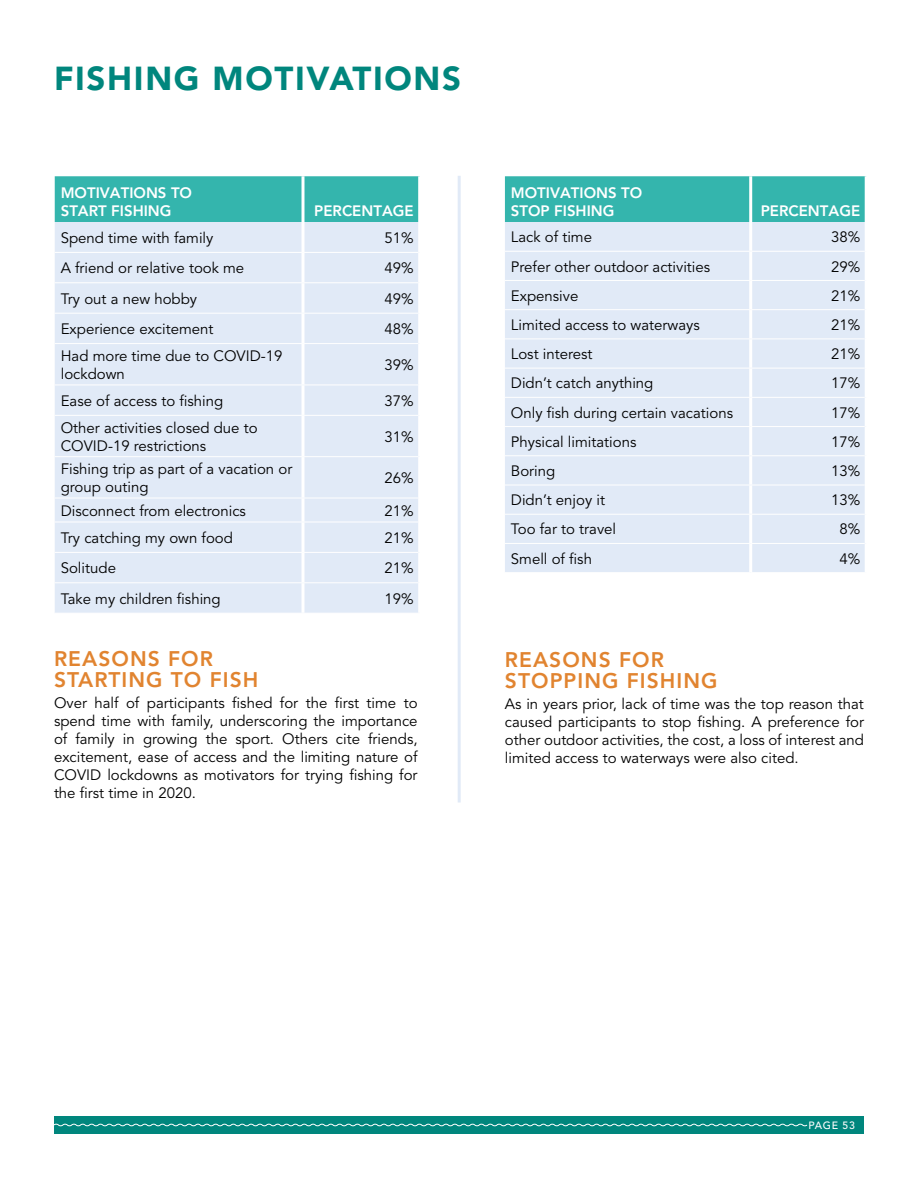
<style>
.page{position:relative;width:918px;height:1188px;background:#fff}
.page>*{position:absolute;margin:0;border:0;box-sizing:border-box;transform-origin:0 0}
.t1{font:900 33px "Avenir LT Std";letter-spacing:.05em;color:#00867d}
.t2{font:800 21px/21px "Avenir LT Std";letter-spacing:.05em;color:#e18430}
.t3{font:15px/18px "Avenir LT Std";color:#000}
.t4{font:800 15px/18px "Avenir LT Std";color:#fff}
.t5{font:500 10.5px "Avenir LT Std";letter-spacing:.07em;color:#fff}
</style>
<div class="page">
<div style="left:54px;top:1116px;width:810px;height:18px;background:#00867d"></div>
<svg style="left:54px;top:1123px;width:754px;height:4px"></svg>
<div style="left:55px;top:176px;width:363px;height:46px;background:#34b5ad"></div>
<div style="left:55px;top:222px;width:363px;height:391px;background:#e1eaf7"></div>
<div style="left:55px;top:253px;width:363px;height:29px;background:#e1eaf7"></div>
<hr style="left:302px;top:222px;width:2px;height:30px;background:#fff">
<hr style="left:302px;top:253px;width:2px;height:29px;background:#fff">
<hr style="left:302px;top:283px;width:2px;height:30px;background:#fff">
<hr style="left:55px;top:252px;width:248px;height:1px;background:#fff">
<hr style="left:303px;top:252px;width:115px;height:1px;background:#fff">
<hr style="left:55px;top:282px;width:248px;height:1px;background:#fff">
<hr style="left:303px;top:282px;width:115px;height:1px;background:#fff">
<hr style="left:302px;top:176px;width:2px;height:46px;background:#fff">
<hr style="left:55px;top:313px;width:248px;height:1px;background:#fff">
<hr style="left:303px;top:313px;width:115px;height:1px;background:#fff">
<hr style="left:302px;top:314px;width:2px;height:29px;background:#fff">
<hr style="left:302px;top:344px;width:2px;height:41px;background:#fff">
<hr style="left:302px;top:385px;width:2px;height:30px;background:#fff">
<hr style="left:302px;top:416px;width:2px;height:40px;background:#fff">
<hr style="left:302px;top:457px;width:2px;height:41px;background:#fff">
<hr style="left:302px;top:498px;width:2px;height:24px;background:#fff">
<hr style="left:302px;top:522px;width:2px;height:30px;background:#fff">
<hr style="left:302px;top:553px;width:2px;height:29px;background:#fff">
<hr style="left:302px;top:583px;width:2px;height:30px;background:#fff">
<hr style="left:55px;top:343px;width:248px;height:1px;background:#fff">
<hr style="left:303px;top:343px;width:115px;height:1px;background:#fff">
<hr style="left:55px;top:385px;width:248px;height:1px;background:#fff">
<hr style="left:303px;top:385px;width:115px;height:1px;background:#fff">
<hr style="left:55px;top:415px;width:248px;height:1px;background:#fff">
<hr style="left:303px;top:415px;width:115px;height:1px;background:#fff">
<hr style="left:55px;top:456px;width:248px;height:1px;background:#fff">
<hr style="left:303px;top:456px;width:115px;height:1px;background:#fff">
<hr style="left:55px;top:498px;width:248px;height:1px;background:#fff">
<hr style="left:55px;top:522px;width:248px;height:1px;background:#fff">
<hr style="left:55px;top:552px;width:248px;height:1px;background:#fff">
<hr style="left:55px;top:582px;width:248px;height:1px;background:#fff">
<hr style="left:303px;top:498px;width:115px;height:1px;background:#fff">
<hr style="left:303px;top:522px;width:115px;height:1px;background:#fff">
<hr style="left:303px;top:552px;width:115px;height:1px;background:#fff">
<hr style="left:303px;top:582px;width:115px;height:1px;background:#fff">
<hr style="left:458px;top:176px;width:3px;height:627px;background:#e1eaf7">
<div style="left:505px;top:176px;width:360px;height:46px;background:#34b5ad"></div>
<div style="left:505px;top:222px;width:360px;height:350px;background:#e1eaf7"></div>
<div style="left:505px;top:252px;width:360px;height:28px;background:#e1eaf7"></div>
<hr style="left:749px;top:222px;width:3px;height:29px;background:#fff">
<hr style="left:749px;top:252px;width:3px;height:28px;background:#fff">
<hr style="left:749px;top:281px;width:3px;height:28px;background:#fff">
<hr style="left:505px;top:251px;width:246px;height:1px;background:#fff">
<hr style="left:751px;top:251px;width:114px;height:1px;background:#fff">
<hr style="left:505px;top:280px;width:246px;height:1px;background:#fff">
<hr style="left:751px;top:280px;width:114px;height:1px;background:#fff">
<hr style="left:749px;top:176px;width:3px;height:46px;background:#fff">
<hr style="left:505px;top:309px;width:246px;height:1px;background:#fff">
<hr style="left:751px;top:309px;width:114px;height:1px;background:#fff">
<hr style="left:749px;top:310px;width:3px;height:29px;background:#fff">
<hr style="left:749px;top:339px;width:3px;height:29px;background:#fff">
<hr style="left:749px;top:368px;width:3px;height:29px;background:#fff">
<hr style="left:749px;top:398px;width:3px;height:28px;background:#fff">
<hr style="left:749px;top:427px;width:3px;height:28px;background:#fff">
<hr style="left:749px;top:456px;width:3px;height:29px;background:#fff">
<hr style="left:749px;top:485px;width:3px;height:29px;background:#fff">
<hr style="left:749px;top:515px;width:3px;height:28px;background:#fff">
<hr style="left:749px;top:544px;width:3px;height:28px;background:#fff">
<hr style="left:505px;top:339px;width:246px;height:1px;background:#fff">
<hr style="left:751px;top:339px;width:114px;height:1px;background:#fff">
<hr style="left:505px;top:368px;width:246px;height:1px;background:#fff">
<hr style="left:751px;top:368px;width:114px;height:1px;background:#fff">
<hr style="left:505px;top:397px;width:246px;height:1px;background:#fff">
<hr style="left:751px;top:397px;width:114px;height:1px;background:#fff">
<hr style="left:505px;top:426px;width:246px;height:1px;background:#fff">
<hr style="left:751px;top:426px;width:114px;height:1px;background:#fff">
<hr style="left:505px;top:455px;width:246px;height:1px;background:#fff">
<hr style="left:505px;top:485px;width:246px;height:1px;background:#fff">
<hr style="left:505px;top:514px;width:246px;height:1px;background:#fff">
<hr style="left:505px;top:543px;width:246px;height:1px;background:#fff">
<hr style="left:751px;top:455px;width:114px;height:1px;background:#fff">
<hr style="left:751px;top:485px;width:114px;height:1px;background:#fff">
<hr style="left:751px;top:514px;width:114px;height:1px;background:#fff">
<hr style="left:751px;top:543px;width:114px;height:1px;background:#fff">
<h1 class="t1" style="left:54px;top:59px;width:409px">FISHING MOTIVATIONS</h1>
<p class="t4" style="left:61px;top:184px;width:133px">MOTIVATIONS TO<br>START FISHING</p>
<p class="t4" style="left:314px;top:202px;width:101px">PERCENTAGE</p>
<p class="t4" style="left:511px;top:184px;width:133px">MOTIVATIONS TO<br>STOP FISHING</p>
<p class="t4" style="left:761px;top:202px;width:101px">PERCENTAGE</p>
<p class="t3" style="left:61px;top:229px;width:154px">Spend time with family</p>
<p class="t3" style="left:385px;top:229px;width:31px">51%</p>
<p class="t3" style="left:61px;top:260px;width:185px">A friend or relative took me</p>
<p class="t3" style="left:385px;top:260px;width:31px">49%</p>
<p class="t3" style="left:61px;top:290px;width:138px">Try out a new hobby</p>
<p class="t3" style="left:385px;top:290px;width:31px">49%</p>
<p class="t3" style="left:61px;top:320px;width:154px">Experience excitement</p>
<p class="t3" style="left:385px;top:320px;width:31px">48%</p>
<p class="t3" style="left:61px;top:347px;width:223px">Had more time due to COVID-19 lockdown</p>
<p class="t3" style="left:385px;top:356px;width:31px">39%</p>
<p class="t3" style="left:61px;top:392px;width:164px">Ease of access to fishing</p>
<p class="t3" style="left:385px;top:392px;width:31px">37%</p>
<p class="t3" style="left:61px;top:419px;width:198px">Other activities closed due to<br>COVID-19 restrictions</p>
<p class="t3" style="left:385px;top:428px;width:31px">31%</p>
<p class="t3" style="left:61px;top:460px;width:233px">Fishing trip as part of a vacation or group outing</p>
<p class="t3" style="left:385px;top:469px;width:31px">26%</p>
<p class="t3" style="left:61px;top:502px;width:187px">Disconnect from electronics</p>
<p class="t3" style="left:385px;top:502px;width:31px">21%</p>
<p class="t3" style="left:61px;top:529px;width:174px">Try catching my own food</p>
<p class="t3" style="left:385px;top:529px;width:31px">21%</p>
<p class="t3" style="left:61px;top:560px;width:57px">Solitude</p>
<p class="t3" style="left:385px;top:560px;width:31px">21%</p>
<p class="t3" style="left:61px;top:590px;width:162px">Take my children fishing</p>
<p class="t3" style="left:385px;top:590px;width:31px">19%</p>
<p class="t3" style="left:511px;top:229px;width:83px">Lack of time</p>
<p class="t3" style="left:831px;top:229px;width:31px">38%</p>
<p class="t3" style="left:511px;top:258px;width:201px">Prefer other outdoor activities</p>
<p class="t3" style="left:831px;top:258px;width:31px">29%</p>
<p class="t3" style="left:511px;top:287px;width:69px">Expensive</p>
<p class="t3" style="left:831px;top:287px;width:31px">21%</p>
<p class="t3" style="left:511px;top:316px;width:190px">Limited access to waterways</p>
<p class="t3" style="left:831px;top:316px;width:31px">21%</p>
<p class="t3" style="left:511px;top:345px;width:83px">Lost interest</p>
<p class="t3" style="left:831px;top:345px;width:31px">21%</p>
<p class="t3" style="left:511px;top:375px;width:144px">Didn’t catch anything</p>
<p class="t3" style="left:831px;top:375px;width:31px">17%</p>
<p class="t3" style="left:511px;top:404px;width:224px">Only fish during certain vacations</p>
<p class="t3" style="left:831px;top:404px;width:31px">17%</p>
<p class="t3" style="left:511px;top:433px;width:127px">Physical limitations</p>
<p class="t3" style="left:831px;top:433px;width:31px">17%</p>
<p class="t3" style="left:511px;top:462px;width:46px">Boring</p>
<p class="t3" style="left:831px;top:462px;width:31px">13%</p>
<p class="t3" style="left:511px;top:492px;width:96px">Didn’t enjoy it</p>
<p class="t3" style="left:831px;top:492px;width:31px">13%</p>
<p class="t3" style="left:511px;top:521px;width:107px">Too far to travel</p>
<p class="t3" style="left:839px;top:521px;width:22px">8%</p>
<p class="t3" style="left:511px;top:550px;width:83px">Smell of fish</p>
<p class="t3" style="left:839px;top:550px;width:22px">4%</p>
<h2 class="t2" style="left:54px;top:648px;width:206px">REASONS FOR<br>STARTING TO FISH</h2>
<p class="t3" style="left:54px;top:694px;width:365px;text-align:justify">Over half of participants fished for the first time to spend time with family, underscoring the importance of family in growing the sport. Others cite friends, excitement, ease of access and the limiting nature of COVID lockdowns as motivators for trying fishing for the first time in 2020.</p>
<h2 class="t2" style="left:505px;top:649px;width:214px">REASONS FOR<br>STOPPING FISHING</h2>
<p class="t3" style="left:505px;top:695px;width:361px;text-align:justify">As in years prior, lack of time was the top reason that caused participants to stop fishing. A preference for other outdoor activities, the cost, a loss of interest and limited access to waterways were also cited.</p>
<p class="t5" style="left:809px;top:1119px;width:48px">PAGE 53</p>
</div>
